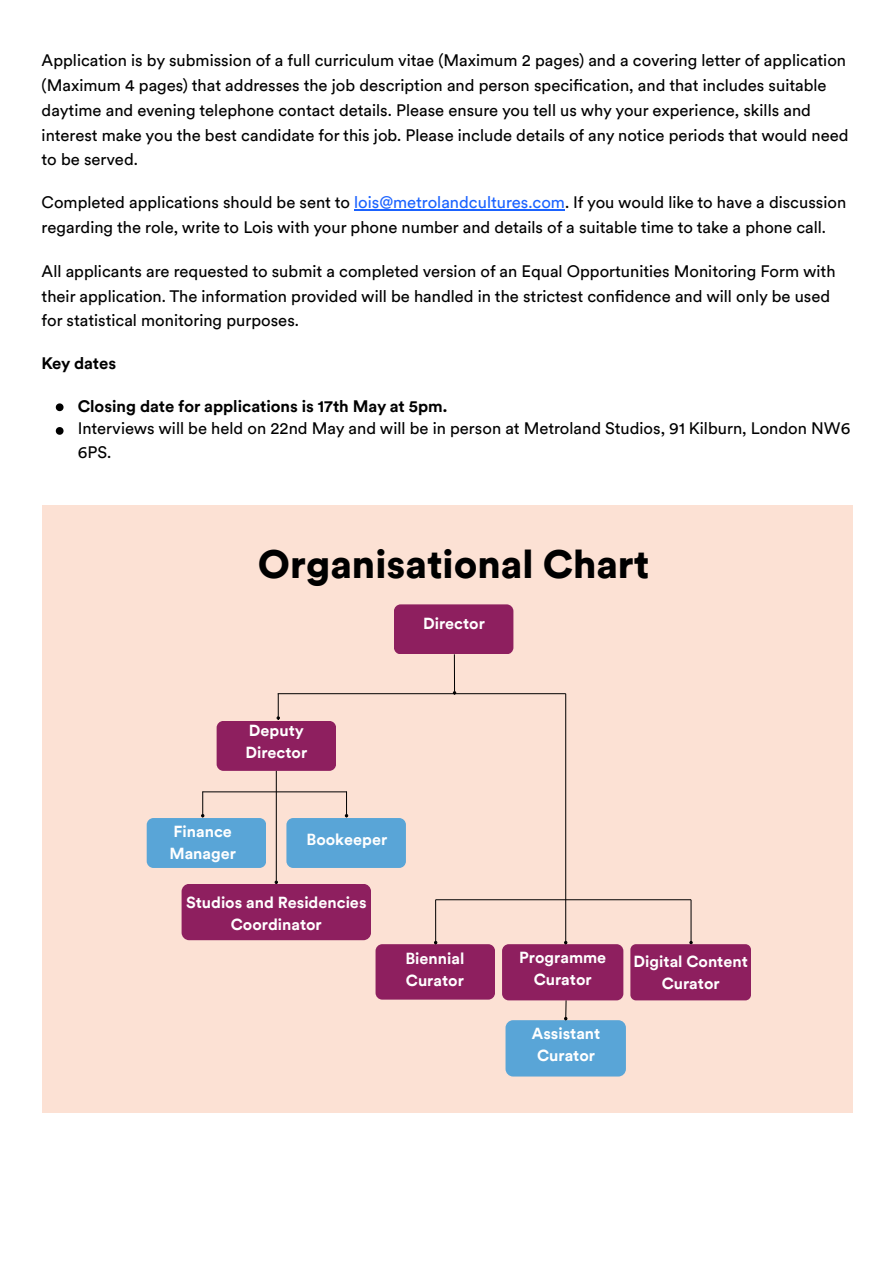
<style>
.page{position:relative;width:894px;height:1263px;background:#fff}
.page>*{position:absolute;margin:0;border:0;box-sizing:border-box;transform-origin:0 0}
.t1{font:900 39.6px "Circular XXTT";color:#000}
.t2{font:16.5px/24.8px "Circular XX";color:#000}
.t3{font:700 16.5px "Circular XX";color:#000}
.t4{font:700 16.05px/21.9px "Circular XXTT";color:#fff;text-align:center}
.s1{color:#1a62ff}
</style>
<div class="page">
<hr style="left:354px;top:209px;width:211px;height:1px;background:#1a62ff">
<svg style="left:56px;top:403px;width:7px;height:8px"></svg>
<svg style="left:56px;top:427px;width:7px;height:8px"></svg>
<div style="left:42px;top:505px;width:810px;height:608px;background:#fce1d4"></div>
<div style="left:394px;top:604px;width:119px;height:50px;background:#8e1f5f;border-radius:7px"></div>
<div style="left:216px;top:721px;width:120px;height:50px;background:#8e1f5f;border-radius:7px"></div>
<div style="left:147px;top:818px;width:119px;height:50px;background:#59a5d7;border-radius:7px"></div>
<div style="left:181px;top:884px;width:190px;height:56px;background:#8e1f5f;border-radius:8px"></div>
<div style="left:286px;top:818px;width:120px;height:50px;background:#59a5d7;border-radius:7px"></div>
<div style="left:375px;top:944px;width:120px;height:56px;background:#8e1f5f;border-radius:7px"></div>
<div style="left:502px;top:944px;width:121px;height:56px;background:#8e1f5f;border-radius:7px"></div>
<hr style="left:277px;top:693px;width:288px;height:1px;background:#000">
<hr style="left:454px;top:654px;width:1px;height:37px;background:#000">
<svg style="left:276px;top:694px;width:4px;height:25px"></svg>
<hr style="left:202px;top:791px;width:145px;height:1px;background:#000">
<svg style="left:345px;top:791px;width:3px;height:26px"></svg>
<hr style="left:435px;top:899px;width:255px;height:1px;background:#000">
<hr style="left:565px;top:694px;width:1px;height:247px;background:#000">
<hr style="left:435px;top:900px;width:1px;height:41px;background:#000">
<hr style="left:690px;top:900px;width:1px;height:41px;background:#000">
<div style="left:630px;top:944px;width:120px;height:56px;background:#8e1f5f;border-radius:6px"></div>
<div style="left:505px;top:1020px;width:120px;height:56px;background:#59a5d7;border-radius:8px"></div>
<svg style="left:201px;top:791px;width:3px;height:26px"></svg>
<hr style="left:276px;top:771px;width:1px;height:110px;background:#000">
<svg style="left:564px;top:1000px;width:3px;height:20px"></svg>
<p class="t2" style="left:42px;top:48px;width:808px">Application is by submission of a full curriculum vitae (Maximum 2 pages) and a covering letter of application (Maximum 4 pages) that addresses the job description and person specification, and that includes suitable daytime and evening telephone contact details. Please ensure you tell us why your experience, skills and interest make you the best candidate for this job. Please include details of any notice periods that would need to be served.</p>
<p class="t2" style="left:42px;top:190px;width:805px">Completed applications should be sent to <span class="s1">lois@metrolandcultures.com</span>. If you would like to have a discussion regarding the role, write to Lois with your phone number and details of a suitable time to take a phone call.</p>
<p class="t2" style="left:42px;top:259px;width:795px">All applicants are requested to submit a completed version of an Equal Opportunities Monitoring Form with their application. The information provided will be handled in the strictest confidence and will only be used for statistical monitoring purposes.</p>
<p class="t3" style="left:42px;top:353px;width:76px">Key dates</p>
<p class="t3" style="left:78px;top:396px;width:371px">Closing date for applications is 17th May at 5pm.</p>
<p class="t2" style="left:78px;top:417px;width:774px;line-height:23.7px">Interviews will be held on 22nd May and will be in person at Metroland Studios, 91 Kilburn, London NW6<br>6PS.</p>
<p class="t1" style="left:258px;top:541px;width:393px">Organisational Chart</p>
<p class="t4" style="left:423px;top:612px;width:63px">Director</p>
<p class="t4" style="left:245px;top:719px;width:63px;text-align:left">Deputy<br>Director</p>
<p class="t4" style="left:169px;top:820px;width:68px;text-align:left">Finance<br>Manager</p>
<p class="t4" style="left:306px;top:829px;width:82px">Bookeeper</p>
<p class="t4" style="left:186px;top:891px;width:182px">Studios and Residencies<br>Coordinator</p>
<p class="t4" style="left:405px;top:947px;width:61px;text-align:left">Biennial<br>Curator</p>
<p class="t4" style="left:519px;top:946px;width:89px">Programme<br>Curator</p>
<p class="t4" style="left:633px;top:950px;width:116px">Digital Content<br>Curator</p>
<p class="t4" style="left:531px;top:1022px;width:70px">Assistant<br>Curator</p>
</div>
